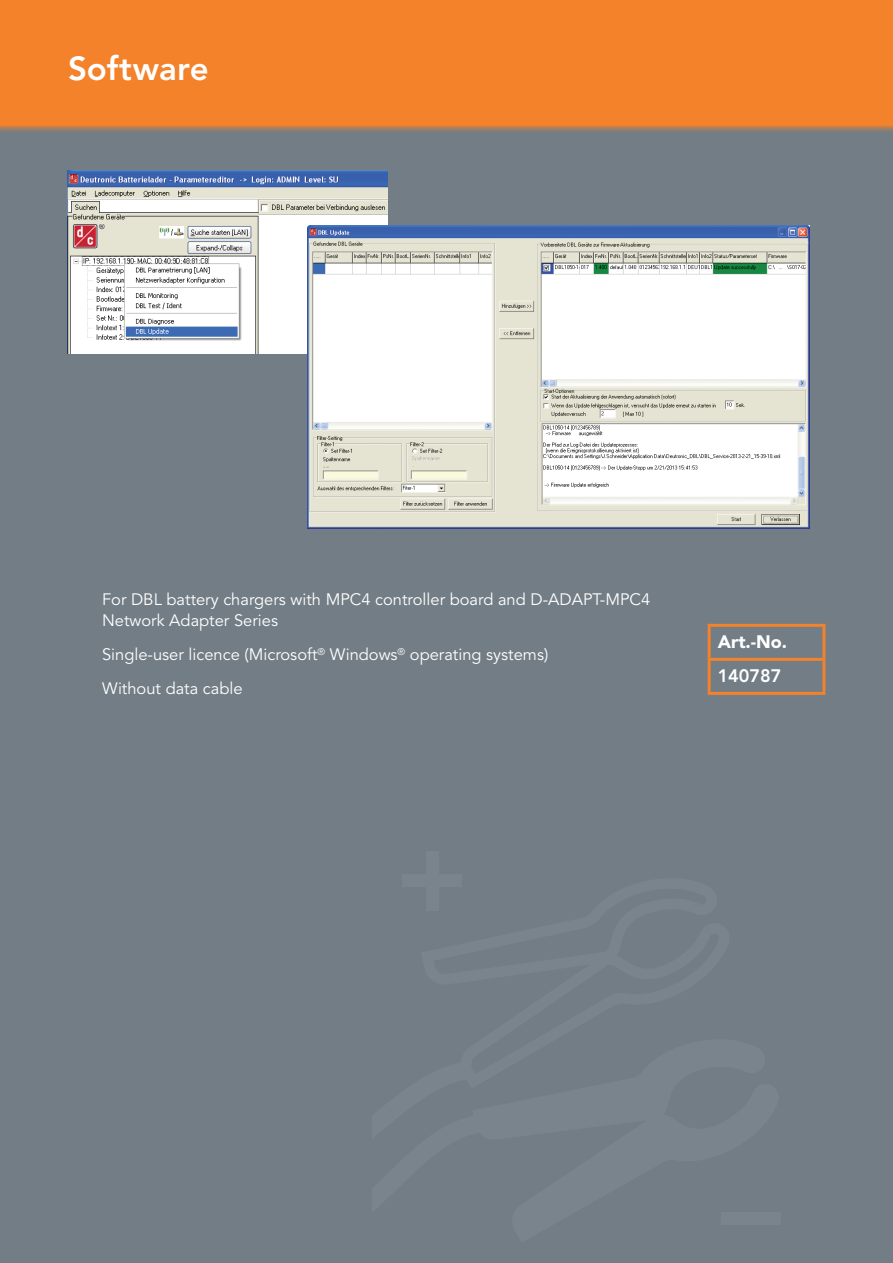
<style>
.page{position:relative;width:893px;height:1263px;background:#727d85}
.page>*{position:absolute;margin:0;border:0;box-sizing:border-box;transform-origin:0 0}
.Vorabtext{font:800 33px "Avenir LT Std";color:#fff}
.t1{font:900 18px "Avenir LT Std";color:#fff}
.t2{font:800 18px "Avenir LT Std";color:#fff}
.Grundschrift{font:16.5px/21px "Avenir LT Std";color:#fff}
</style>
<div class="page">
<div style="left:721px;top:1212px;width:60px;height:13px;background:#7a848c"></div>
<div style="left:426px;top:851px;width:13px;height:59px;background:#7a848c"></div>
<div style="left:403px;top:874px;width:59px;height:13px;background:#7a848c"></div>
<div style="left:0;top:0;width:893px;height:134px;background:#f4822b"></div>
<img style="left:67px;top:170px;width:321px;height:184px">
<img style="left:308px;top:226px;width:501px;height:302px">
<hr style="left:708px;top:624px;width:117px;height:3px;background:#f4822b">
<hr style="left:708px;top:627px;width:3px;height:31px;background:#f4822b">
<hr style="left:822px;top:627px;width:3px;height:31px;background:#f4822b">
<hr style="left:708px;top:658px;width:117px;height:3px;background:#f4822b">
<hr style="left:708px;top:661px;width:3px;height:31px;background:#f4822b">
<hr style="left:822px;top:661px;width:3px;height:31px;background:#f4822b">
<hr style="left:708px;top:692px;width:117px;height:3px;background:#f4822b">
<p class="Vorabtext" style="left:68px;top:49px;width:142px">Software</p>
<p class="Grundschrift" style="left:102px;top:589px;width:550px">For DBL battery chargers with MPC4 controller board and D-ADAPT-MPC4<br>Network Adapter Series</p>
<p class="Grundschrift" style="left:102px;top:644px;width:448px">Single-user licence (Microsoft<sup>®</sup> Windows<sup>®</sup> operating systems)</p>
<p class="Grundschrift" style="left:102px;top:678px;width:142px">Without data cable</p>
<p class="t1" style="left:718px;top:631px;width:71px">Art.-No.</p>
<p class="t2" style="left:718px;top:665px;width:65px">140787</p>
</div>
